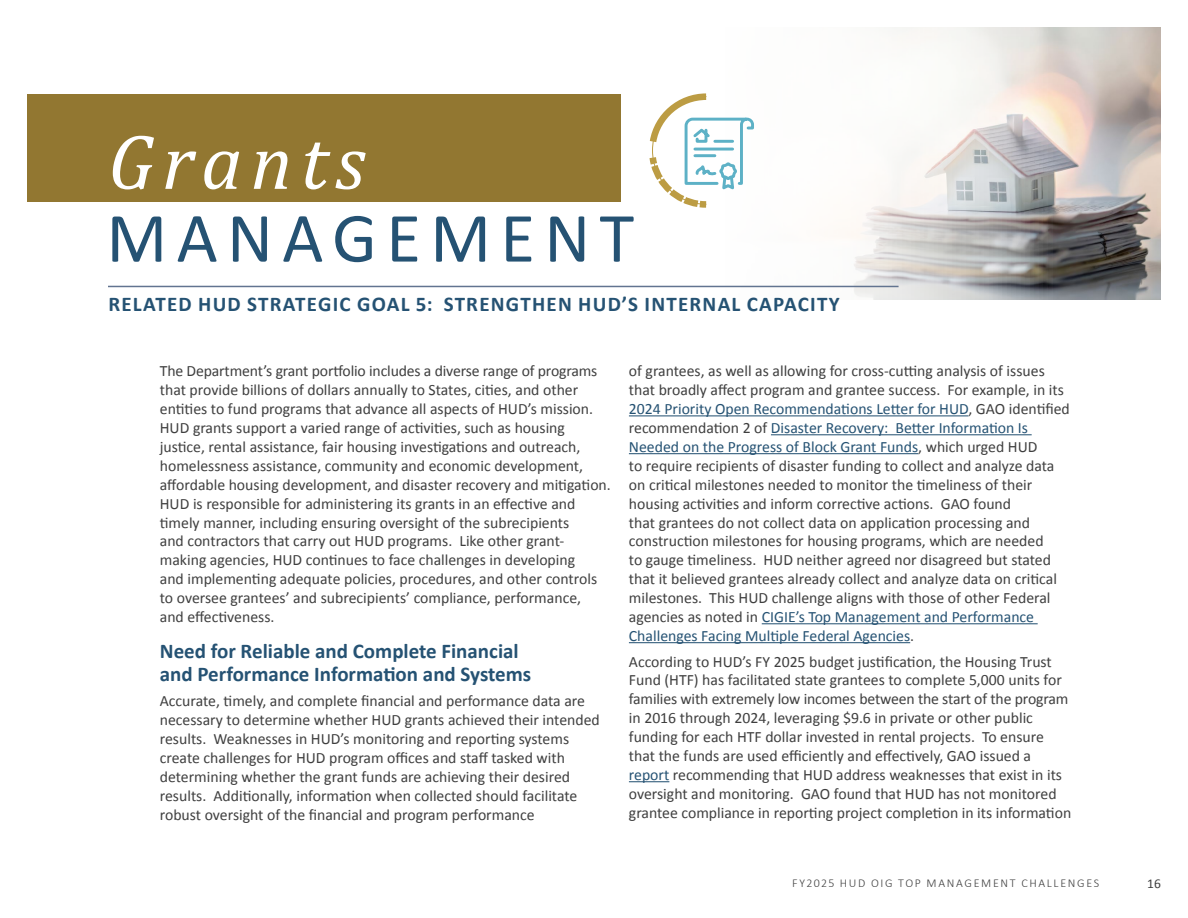
<style>
.page{position:relative;width:1188px;height:918px;background:#fff}
.page>*{position:absolute;margin:0;border:0;box-sizing:border-box;transform-origin:0 0}
.t1{font:italic 78.75px "Cambria";letter-spacing:.1em;color:#fff}
.t2{font:71.25px "Calibri";letter-spacing:.13em;color:#255273}
.t3{font:700 21px/22.5px "Calibri";color:#255273}
.t4{font:700 21px "Calibri";letter-spacing:.06em;color:#255273}
.t5{font:15.75px/18.9px "Calibri";color:#3f3f3f}
.t6{font:13.5px "Calibri";color:#3f3f3f}
.t7{font:300 12px "Calibri";letter-spacing:.14em;color:#3f3f3f}
.s1{color:#255273}
</style>
<div class="page">
<svg style="left:108px;top:27px;width:1053px;height:273px"></svg>
<div style="left:27px;top:94px;width:594px;height:108px;background:#927731"></div>
<hr style="left:108px;top:286px;width:791px;height:1px;background:#627490">
<hr style="left:629px;top:415px;width:339px;height:1px;background:#255273">
<hr style="left:771px;top:434px;width:261px;height:1px;background:#255273">
<hr style="left:629px;top:453px;width:289px;height:1px;background:#255273">
<hr style="left:762px;top:623px;width:276px;height:1px;background:#255273">
<hr style="left:629px;top:642px;width:281px;height:1px;background:#255273">
<hr style="left:629px;top:781px;width:40px;height:1px;background:#255273">
<svg style="left:645px;top:90px;width:110px;height:118px"></svg>
<h2 class="t1" style="left:108px;top:106px;width:259px">Grants</h2>
<h2 class="t2" style="left:106px;top:188px;width:529px">MANAGEMENT</h2>
<h3 class="t4" style="left:108px;top:290px;width:733px">RELATED HUD STRATEGIC GOAL 5: STRENGTHEN HUD’S INTERNAL CAPACITY</h3>
<p class="t5" style="left:160px;top:361px;width:453px">The Department’s grant portfolio includes a diverse range of programs that provide billions of dollars annually to States, cities, and other entities to fund programs that advance all aspects of HUD’s mission.<br>HUD grants support a varied range of activities, such as housing justice, rental assistance, fair housing investigations and outreach, homelessness assistance, community and economic development, affordable housing development, and disaster recovery and mitigation.<br>HUD is responsible for administering its grants in an effective and timely manner, including ensuring oversight of the subrecipients<br>and contractors that carry out HUD programs. Like other grant&shy;making agencies, HUD continues to face challenges in developing<br>and implementing adequate policies, procedures, and other controls to oversee grantees’ and subrecipients’ compliance, performance,<br>and effectiveness.</p>
<h4 class="t3" style="left:160px;top:639px;width:373px">Need for Reliable and Complete Financial and Performance Information and Systems</h4>
<p class="t5" style="left:160px;top:691px;width:442px">Accurate, timely, and complete financial and performance data are necessary to determine whether HUD grants achieved their intended results. Weaknesses in HUD’s monitoring and reporting systems create challenges for HUD program offices and staff tasked with determining whether the grant funds are achieving their desired results. Additionally, information when collected should facilitate robust oversight of the financial and program performance</p>
<p class="t5" style="left:629px;top:361px;width:442px">of grantees, as well as allowing for cross-cutting analysis of issues that broadly affect program and grantee success. For example, in its <span class="s1">2024 Priority Open Recommendations Letter for HUD</span>, GAO identified recommendation 2 of <span class="s1">Disaster Recovery: Better Information Is Needed on the Progress of Block Grant Funds</span>, which urged HUD<br>to require recipients of disaster funding to collect and analyze data on critical milestones needed to monitor the timeliness of their housing activities and inform corrective actions. GAO found<br>that grantees do not collect data on application processing and construction milestones for housing programs, which are needed<br>to gauge timeliness. HUD neither agreed nor disagreed but stated that it believed grantees already collect and analyze data on critical milestones. This HUD challenge aligns with those of other Federal agencies as noted in <span class="s1">CIGIE’s Top Management and Performance Challenges Facing Multiple Federal Agencies</span>.</p>
<p class="t5" style="left:629px;top:651px;width:444px">According to HUD’s FY 2025 budget justification, the Housing Trust Fund (HTF) has facilitated state grantees to complete 5,000 units for families with extremely low incomes between the start of the program in 2016 through 2024, leveraging $9.6 in private or other public funding for each HTF dollar invested in rental projects. To ensure that the funds are used efficiently and effectively, GAO issued a <span class="s1">report</span> recommending that HUD address weaknesses that exist in its oversight and monitoring. GAO found that HUD has not monitored grantee compliance in reporting project completion in its information</p>
<p class="t7" style="left:792px;top:876px;width:308px">FY2025 HUD OIG TOP MANAGEMENT CHALLENGES</p>
<p class="t6" style="left:1147px;top:874px;width:15px">16</p>
</div>
